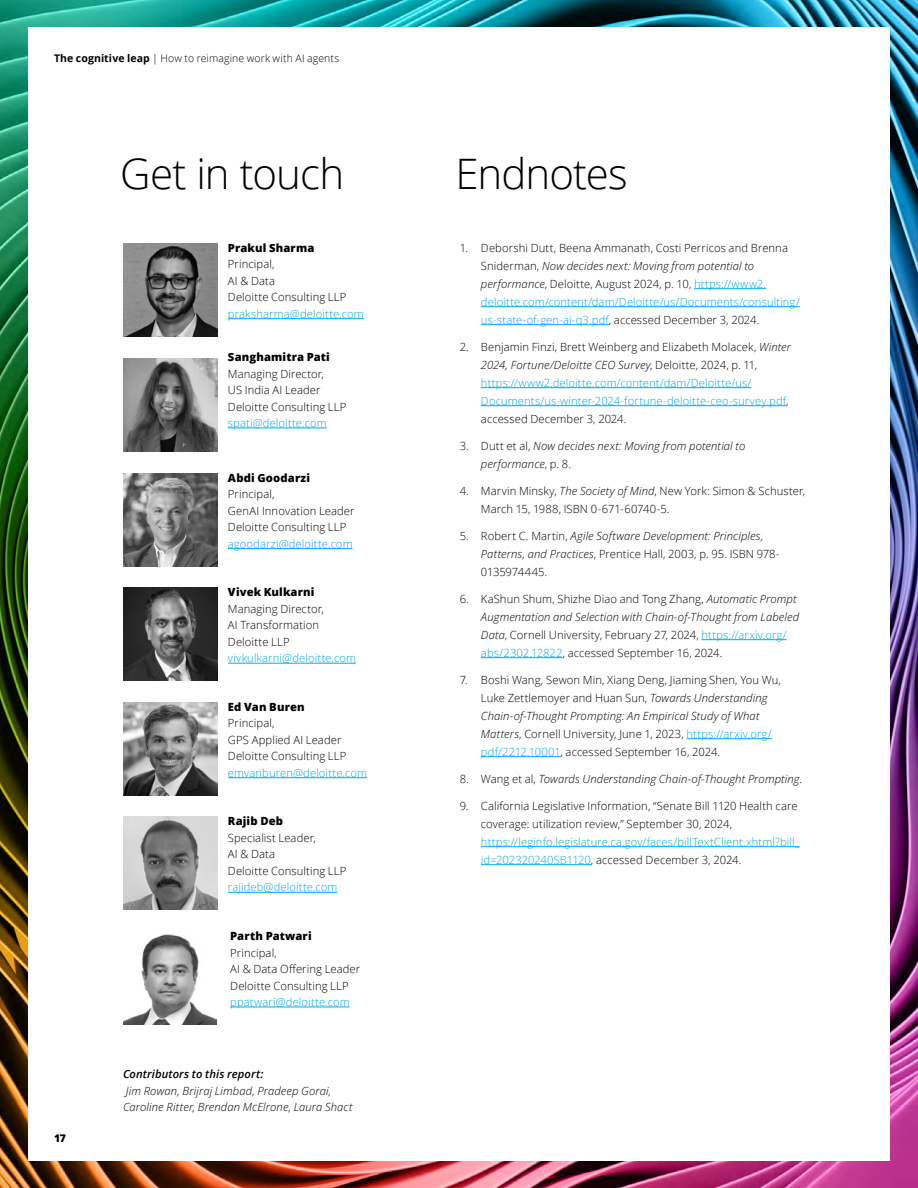
<style>
.page{position:relative;width:918px;height:1188px;background:#fff}
.page>*{position:absolute;margin:0;border:0;box-sizing:border-box;transform-origin:0 0}
.t1{font:300 42px "Open Sans";letter-spacing:-.02em;color:#000}
.t2{font:300 11.25px/18px "Open Sans";letter-spacing:.005em;color:#000}
.t3{font:300 11.25px/18px "Open Sans";letter-spacing:.01em;color:#00aae7}
.t4{font:italic 300 11.25px/18px "Open Sans";letter-spacing:.01em;color:#000}
.t5{font:800 11.25px "Open Sans";letter-spacing:.015em;color:#000}
.t6{font:italic 600 11.25px "Open Sans";letter-spacing:.01em;color:#000}
.t7{font:300 10.5px "Open Sans";letter-spacing:.01em;color:#000}
.t8{font:800 10.5px "Open Sans";color:#000}
.s1{font-weight:700}
.s2{font-style:italic}
.s3{color:#00aae7}
.s4{color:#000}
.s5{font-style:italic;color:#000}
.s6{font-style:normal}
</style>
<div class="page">
<img style="left:0;top:0;width:918px;height:1188px">
<div style="left:28px;top:27px;width:862px;height:1134px;background:#fff"></div>
<hr style="left:228px;top:318px;width:136px;height:1px;background:#00aae7">
<img style="left:124px;top:243px;width:93px;height:93px">
<hr style="left:228px;top:548px;width:125px;height:1px;background:#00aae7">
<img style="left:124px;top:473px;width:93px;height:93px">
<hr style="left:228px;top:663px;width:128px;height:1px;background:#00aae7">
<img style="left:124px;top:588px;width:93px;height:93px">
<hr style="left:694px;top:288px;width:72px;height:1px;background:#00aae7">
<hr style="left:481px;top:306px;width:319px;height:1px;background:#00aae7">
<hr style="left:481px;top:324px;width:128px;height:1px;background:#00aae7">
<hr style="left:481px;top:387px;width:270px;height:1px;background:#00aae7">
<hr style="left:481px;top:405px;width:305px;height:1px;background:#00aae7">
<hr style="left:702px;top:639px;width:85px;height:1px;background:#00aae7">
<hr style="left:481px;top:657px;width:82px;height:1px;background:#00aae7">
<hr style="left:687px;top:738px;width:85px;height:1px;background:#00aae7">
<hr style="left:481px;top:756px;width:80px;height:1px;background:#00aae7">
<hr style="left:481px;top:846px;width:319px;height:1px;background:#00aae7">
<hr style="left:481px;top:864px;width:110px;height:1px;background:#00aae7">
<hr style="left:228px;top:428px;width:99px;height:1px;background:#00aae7">
<img style="left:124px;top:359px;width:93px;height:93px">
<hr style="left:228px;top:777px;width:139px;height:1px;background:#00aae7">
<img style="left:124px;top:702px;width:93px;height:93px">
<hr style="left:228px;top:892px;width:110px;height:1px;background:#00aae7">
<img style="left:124px;top:817px;width:93px;height:93px">
<hr style="left:230px;top:1007px;width:120px;height:1px;background:#00aae7">
<img style="left:123px;top:934px;width:93px;height:91px">
<p class="t7" style="left:54px;top:51px;width:287px"><span class="s1">The cognitive leap</span> | How to reimagine work with AI agents</p>
<h1 class="t1" style="left:120px;top:145px;width:225px">Get in touch</h1>
<p class="t5" style="left:228px;top:239px;width:88px">Prakul Sharma</p>
<p class="t2" style="left:228px;top:256px;width:120px;line-height:16.5px">Principal,<br>AI &amp; Data<br>Deloitte Consulting LLP</p>
<p class="t3" style="left:228px;top:304px;width:137px">praksharma@deloitte.com</p>
<p class="t5" style="left:228px;top:348px;width:103px">Sanghamitra Pati</p>
<p class="t2" style="left:228px;top:365px;width:120px;line-height:16.5px">Managing Director,<br>US India AI Leader<br>Deloitte Consulting LLP</p>
<p class="t3" style="left:228px;top:414px;width:100px">spati@deloitte.com</p>
<p class="t5" style="left:228px;top:469px;width:84px">Abdi Goodarzi</p>
<p class="t2" style="left:228px;top:486px;width:128px;line-height:16.5px">Principal,<br>GenAI Innovation Leader<br>Deloitte Consulting LLP</p>
<p class="t3" style="left:228px;top:534px;width:126px">agoodarzi@deloitte.com</p>
<p class="t5" style="left:228px;top:584px;width:88px">Vivek Kulkarni</p>
<p class="t2" style="left:228px;top:600px;width:98px;line-height:16.5px">Managing Director,<br>AI Transformation<br>Deloitte LLP</p>
<p class="t3" style="left:228px;top:649px;width:130px">vivkulkarni@deloitte.com</p>
<p class="t5" style="left:228px;top:698px;width:78px">Ed Van Buren</p>
<p class="t2" style="left:228px;top:715px;width:120px;line-height:16.5px">Principal,<br>GPS Applied AI Leader<br>Deloitte Consulting LLP</p>
<p class="t3" style="left:228px;top:763px;width:141px">emvanburen@deloitte.com</p>
<p class="t5" style="left:228px;top:813px;width:57px">Rajib Deb</p>
<p class="t2" style="left:228px;top:829px;width:120px;line-height:16.5px">Specialist Leader,<br>AI &amp; Data<br>Deloitte Consulting LLP</p>
<p class="t3" style="left:228px;top:878px;width:111px">rajideb@deloitte.com</p>
<p class="t5" style="left:230px;top:927px;width:83px">Parth Patwari</p>
<p class="t2" style="left:230px;top:944px;width:131px;line-height:16.5px">Principal,<br>AI &amp; Data Offering Leader<br>Deloitte Consulting LLP</p>
<p class="t3" style="left:230px;top:993px;width:121px">ppatwari@deloitte.com</p>
<p class="t8" style="left:54px;top:1130px;width:14px">17</p>
<p class="t6" style="left:123px;top:1067px;width:142px">Contributors to this report:</p>
<p class="t4" style="left:123px;top:1082px;width:231px;line-height:16.5px">Jim Rowan, Brijraj Limbad, Pradeep Gorai,<br>Caroline Ritter, Brendan McElrone, Laura Shact</p>
<h1 class="t1" style="left:455px;top:145px;width:174px">Endnotes</h1>
<p class="t2" style="left:481px;top:238px;width:320px;text-indent:-21px">1. Deborshi Dutt, Beena Ammanath, Costi Perricos and Brenna Sniderman, <span class="s2">Now decides next: Moving from potential to performance</span>, Deloitte, August 2024, p. 10, <span class="s3">https://www2. deloitte.com/content/dam/Deloitte/us/Documents/consulting/ us-state-of-gen-ai-q3.pdf</span>, accessed December 3, 2024.</p>
<p class="t3" style="left:481px;top:337px;width:312px;text-indent:-21px"><span class="s4">2. Benjamin Finzi, Brett Weinberg and Elizabeth Molacek,</span> <span class="s5">Winter 2024, Fortune/Deloitte CEO Survey</span><span class="s4">, Deloitte, 2024, p. 11, </span>https://www2.deloitte.com/content/dam/Deloitte/us/ Documents/us-winter-2024-fortune-deloitte-ceo-survey.pdf<span class="s4">, accessed December 3, 2024.</span></p>
<p class="t4" style="left:481px;top:436px;width:266px;text-indent:-21px"><span class="s6">3. Dutt et al,</span> Now decides next: Moving from potential to performance<span class="s6">, p. 8.</span></p>
<p class="t2" style="left:481px;top:481px;width:326px;text-indent:-21px">4. Marvin Minsky, <span class="s2">The Society of Mind</span>, New York: Simon &amp; Schuster,<br>March 15, 1988, ISBN 0-671-60740-5.</p>
<p class="t2" style="left:481px;top:526px;width:300px;text-indent:-21px">5. Robert C. Martin, <span class="s2">Agile Software Development: Principles,<br>Patterns, and Practices</span>, Prentice Hall, 2003, p. 95. ISBN 978-<br>0135974445.</p>
<p class="t2" style="left:481px;top:589px;width:320px;text-indent:-21px">6. KaShun Shum, Shizhe Diao and Tong Zhang, <span class="s2">Automatic Prompt Augmentation and Selection with Chain-of-Thought from Labeled Data</span>, Cornell University, February 27, 2024, <span class="s3">https://arxiv.org/ abs/2302.12822</span>, accessed September 16, 2024.</p>
<p class="t2" style="left:481px;top:670px;width:302px;text-indent:-21px">7. Boshi Wang, Sewon Min, Xiang Deng, Jiaming Shen, You Wu, Luke Zettlemoyer and Huan Sun, <span class="s2">Towards Understanding Chain-of-Thought Prompting: An Empirical Study of What Matters</span>, Cornell University, June 1, 2023, <span class="s3">https://arxiv.org/ pdf/2212.10001</span>, accessed September 16, 2024.</p>
<p class="t4" style="left:460px;top:769px;width:344px"><span class="s6">8. Wang et al,</span> Towards Understanding Chain-of-Thought Prompting<span class="s6">.</span></p>
<p class="t2" style="left:481px;top:796px;width:318px;text-indent:-21px">9. California Legislative Information, “Senate Bill 1120 Health care coverage: utilization review,” September 30, 2024,</p>
<p class="t3" style="left:481px;top:832px;width:320px">https://leginfo.legislature.ca.gov/faces/billTextClient.xhtml?bill_ id=202320240SB1120<span class="s4">, accessed December 3, 2024.</span></p>
</div>
